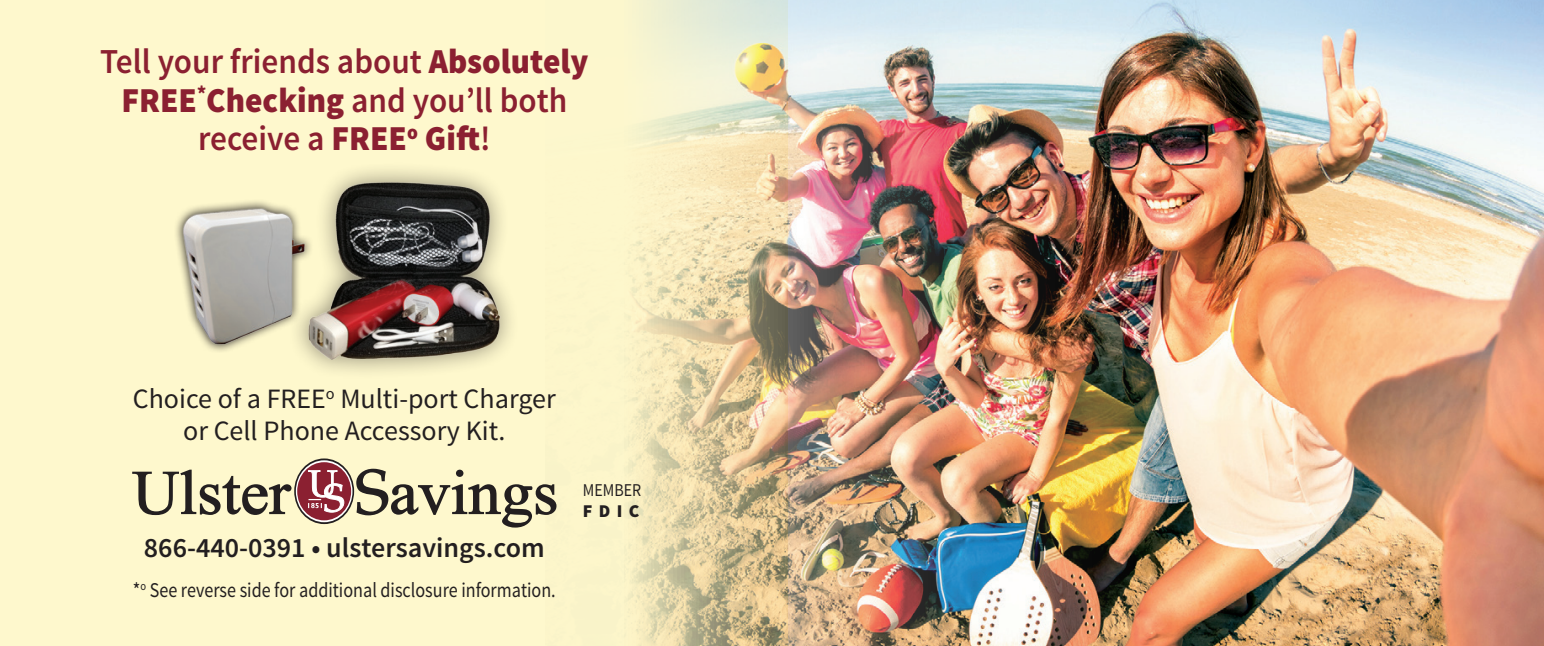
<style>
.page{position:relative;width:1544px;height:646px;background:#fff}
.page>*{position:absolute;margin:0;border:0;box-sizing:border-box;transform-origin:0 0}
.t1{font:600 35px/38.5px "Source Sans Pro";color:#8b2031;text-align:center;scale:.95 1}
.t2{font:28px/31.5px "Source Sans Pro";color:#231f20;text-align:center}
.t3{font:600 28px "Source Sans Pro";color:#231f20}
.t4{font:21px "Source Sans Pro";color:#231f20;scale:.86 1}
.t5{font:17.85px "Source Sans Pro";color:#231f20;scale:.89 1}
.t6{font:900 17.85px "Source Sans Pro";color:#231f20}
.s1{font-weight:900}
</style>
<div class="page">
<div style="left:0;top:0;width:788px;height:646px;background:#fef8cd"></div>
<svg style="left:132px;top:469px;width:159px;height:46px"></svg>
<svg style="left:356px;top:468px;width:189px;height:59px"></svg>
<svg style="left:294px;top:458px;width:60px;height:66px"></svg>
<svg style="left:296px;top:460px;width:56px;height:62px"></svg>
<div style="left:297px;top:462px;width:54px;height:58px;background:#8b2031;border-radius:50%"></div>
<svg style="left:308px;top:470px;width:36px;height:47px"></svg>
<img style="left:545px;top:0;width:999px;height:646px">
<div style="left:174px;top:199px;width:140px;height:154px;background:linear-gradient(to bottom,#f8f2c8,#fff9ce)"></div>
<img style="left:178px;top:202px;width:109px;height:147px">
<div style="left:287px;top:160px;width:232px;height:220px;background:#231f20;opacity:.5"></div>
<img style="left:300px;top:171px;width:219px;height:209px">
<p class="t1" style="left:100px;top:43px;width:515px">Tell your friends about <span class="s1">Absolutely<br>FREE</span><sup>*</sup><span class="s1">Checking</span> and you’ll both receive a <span class="s1">FREE</span><sup>o</sup> <span class="s1">Gift</span>!</p>
<p class="t2" style="left:133px;top:384px;width:424px">Choice of a FREE<sup>o</sup> Multi-port Charger or Cell Phone Accessory Kit.</p>
<p class="t3" style="left:144px;top:530px;width:402px">866-440-0391 • ulstersavings.com</p>
<p class="t4" style="left:133px;top:577px;width:493px">*<sup>o</sup> See reverse side for additional disclosure information.</p>
<p class="t5" style="left:583px;top:479px;width:67px">MEMBER</p>
<p class="t6" style="left:583px;top:499px;width:58px">FDIC</p>
</div>
